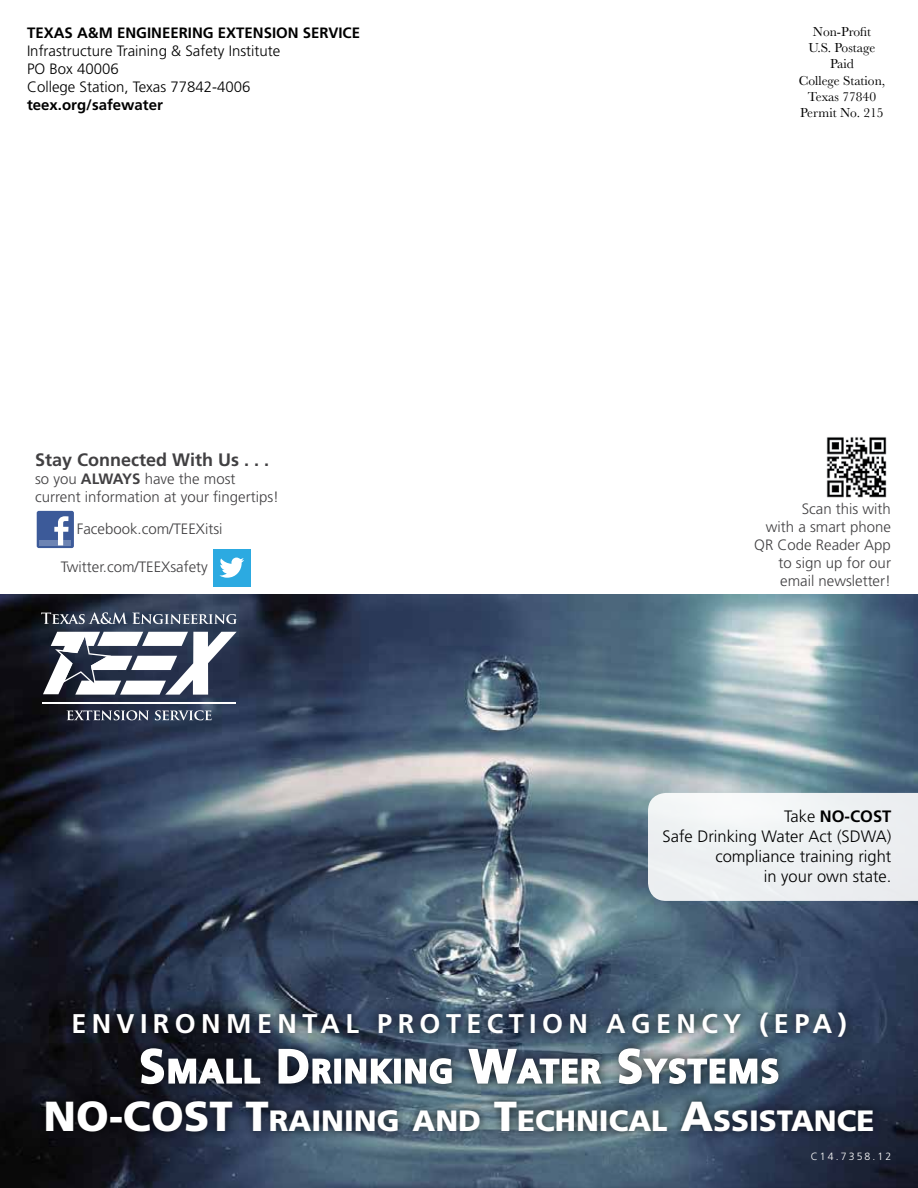
<style>
.page{position:relative;width:918px;height:1188px;background:#fff}
.page>*{position:absolute;margin:0;border:0;box-sizing:border-box;transform-origin:0 0}
.t1{font:700 32.55px "Frutiger LT Std";letter-spacing:.055em;color:#fff}
.t2{font:900 29.4px "Frutiger LT Std";color:#fff}
.t3{font:700 27px "Frutiger LT Std";letter-spacing:.2em;color:#fff}
.t4{font:700 18px "Frutiger LT Std";color:#414042}
.t5{font:300 16.5px/19.8px "Frutiger LT Std";color:#000;text-align:right}
.t6{font:300 15px/18px "Frutiger LT Std";color:#414042}
.t7{font:300 15px/18px "Frutiger LT Std";color:#000}
.t8{font:700 15px "Frutiger LT Std";color:#000}
.t9{font:13.5px/16.2px "Baskerville";color:#000;text-align:center}
.t10{font:300 10.5px "Frutiger LT Std";letter-spacing:.2em;color:#fff}
.s1{font-weight:700}
.s2{font-size:46.5px}
.s3{font-size:42px}
</style>
<div class="page">
<div style="left:37px;top:511px;width:37px;height:37px;background:#3c5a99;border-radius:2px"></div>
<div style="left:39px;top:540px;width:32px;height:5px;background:#6d84b3"></div>
<svg style="left:54px;top:516px;width:15px;height:29px"></svg>
<div style="left:213px;top:549px;width:37px;height:37px;background:#2caae1"></div>
<svg style="left:219px;top:558px;width:25px;height:20px"></svg>
<img style="left:826px;top:437px;width:61px;height:61px">
<img style="left:0;top:595px;width:918px;height:593px">
<div style="left:132px;top:1039px;width:656px;height:54px;background:#000;opacity:.75"></div>
<svg style="left:140px;top:1047px;width:121px;height:45px;background:#4b4e57"></svg>
<svg style="left:277px;top:1048px;width:57px;height:37px"></svg>
<div style="left:334px;top:1059px;width:7px;height:25px;border:2px solid #fff"></div>
<svg style="left:344px;top:1056px;width:51px;height:30px"></svg>
<div style="left:394px;top:1059px;width:7px;height:25px;border:2px solid #fff"></div>
<svg style="left:404px;top:1056px;width:49px;height:30px"></svg>
<svg style="left:467px;top:1048px;width:136px;height:37px"></svg>
<svg style="left:617px;top:1047px;width:163px;height:45px"></svg>
<div style="left:37px;top:1092px;width:845px;height:48px;background:#000;opacity:.75"></div>
<div style="left:64px;top:1004px;width:791px;height:42px;background:#000;opacity:.75"></div>
<svg style="left:43px;top:632px;width:194px;height:63px"></svg>
<svg style="left:41px;top:612px;width:196px;height:12px;background:#656f7f"></svg>
<svg style="left:67px;top:710px;width:82px;height:10px"></svg>
<svg style="left:155px;top:710px;width:57px;height:10px"></svg>
<hr style="left:42px;top:702px;width:194px;height:2px;background:#fff">
<svg style="left:648px;top:793px;width:270px;height:108px"></svg>
<p class="t8" style="left:27px;top:24px;width:335px">TEXAS A&amp;M ENGINEERING EXTENSION SERVICE</p>
<p class="t7" style="left:27px;top:42px;width:255px">Infrastructure Training &amp; Safety Institute<br>PO Box 40006<br>College Station, Texas 77842-4006</p>
<p class="t8" style="left:27px;top:96px;width:137px">TEEX.ORG/SAFEWATER</p>
<p class="t4" style="left:35px;top:449px;width:236px">STAY CONNECTED WITH US . . .</p>
<p class="t6" style="left:35px;top:470px;width:245px">so you <span class="s1">ALWAYS</span> have the most current information at your fingertips!</p>
<p class="t6" style="left:77px;top:520px;width:147px">Facebook.com/TEEXitsi</p>
<p class="t6" style="left:61px;top:558px;width:149px">Twitter.com/TEEXsafety</p>
<p class="t9" style="left:799px;top:24px;width:88px">Non-Profit<br>U.S. Postage<br>Paid<br>College Station,<br>Texas 77840<br>Permit No. 215</p>
<p class="t6" style="left:754px;top:500px;width:138px;text-align:right">Scan this with<br>with a smart phone<br>QR Code Reader App to sign up for our email newsletter!</p>
<p class="t5" style="left:663px;top:807px;width:230px">Take <span class="s1">NO-COST<br></span>Safe Drinking Water Act (SDWA) compliance training right<br>in your own state.</p>
<h3 class="t3" style="left:71px;top:1008px;width:494px">EN VIRON MENTAL PROT ECT ION</h3>
<h3 class="t3" style="left:606px;top:1008px;width:242px">AGENC Y (E PA)</h3>
<h1 class="t1" style="left:139px;top:1052px;width:638px"><span class="s2">S</span>MALL <span class="s2">D</span>RINKING <span class="s2">W</span>ATER <span class="s2">S</span>YSTEMS</h1>
<h2 class="t2" style="left:44px;top:1103px;width:832px"><span class="s3">NO-COST T</span>RAINING AND <span class="s3">T</span>ECHNICAL <span class="s3">A</span>SS ISTANCE</h2>
<p class="t10" style="left:811px;top:1150px;width:82px">C14.7358.12</p>
</div>
